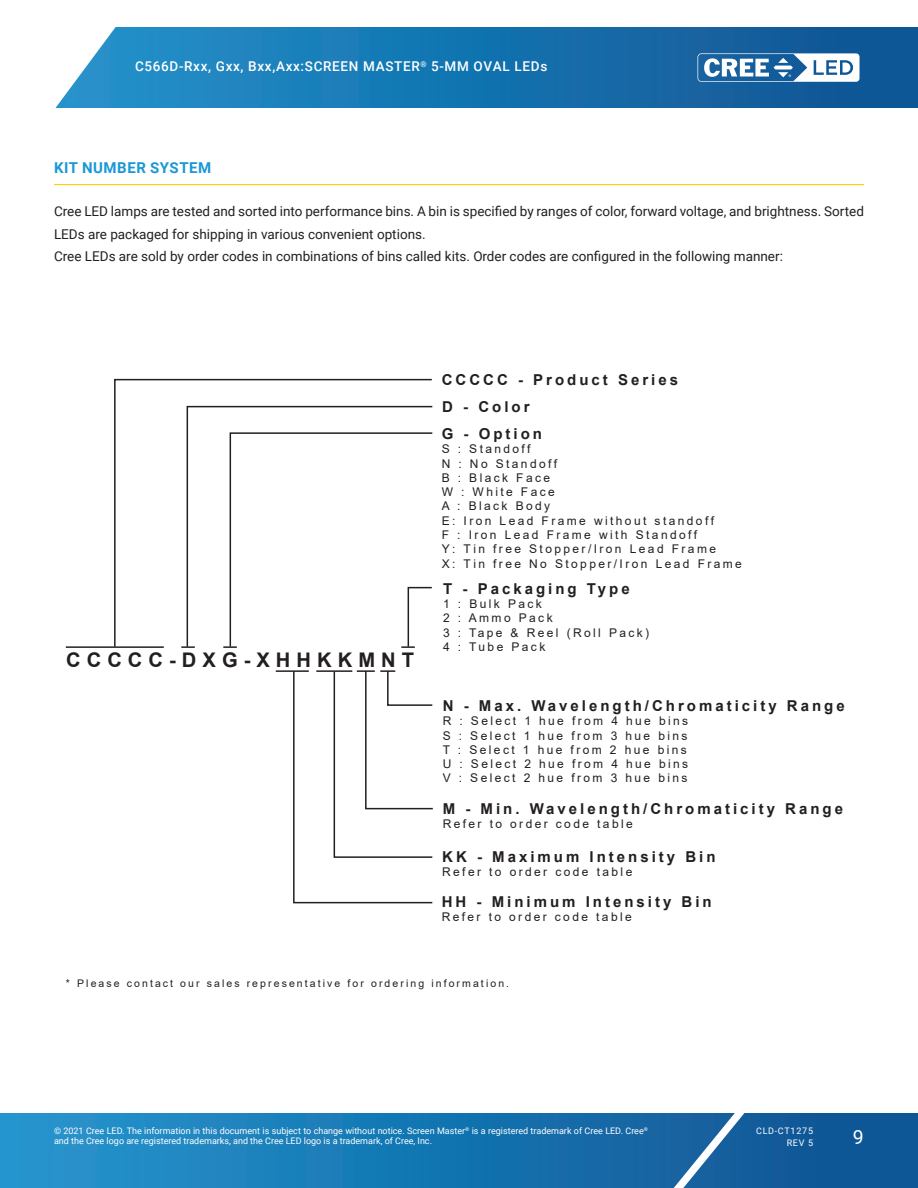
<style>
.page{position:relative;width:918px;height:1188px;background:#fff}
.page>*{position:absolute;margin:0;border:0;box-sizing:border-box;transform-origin:0 0}
.t1{font:700 20.1px "Arial";letter-spacing:.3em;color:#231f20}
.t2{font:19.5px "Roboto";color:#fff}
.t3{font:700 15px "Arial";letter-spacing:.2em;color:#231f20}
.t4{font:700 15px "Roboto";letter-spacing:.035em;color:#1a98d6}
.t5{font:13.5px/22.5px "Roboto";color:#231f20}
.t6{font:500 13.5px "Roboto";letter-spacing:.05em;color:#fff}
.t7{font:12px/14.4px "Arial";letter-spacing:.2em;color:#231f20}
.t8{font:10.5px "Arial";letter-spacing:.2em;color:#231f20}
.t9{font:9px/10.8px "Roboto";color:#fff}
.t10{font:9px/12px "Roboto";letter-spacing:.085em;color:#fff;text-align:right}
</style>
<div class="page">
<svg style="left:0;top:1113px;width:918px;height:75px;background:#1876b2"></svg>
<svg style="left:644px;top:1113px;width:117px;height:75px;background:#296da6"></svg>
<svg style="left:55px;top:27px;width:863px;height:81px;background:#2078b2"></svg>
<svg style="left:698px;top:53px;width:162px;height:29px"></svg>
<hr style="left:54px;top:184px;width:810px;height:1px;background:#fece08">
<hr style="left:66px;top:646px;width:98px;height:2px;background:#231f20">
<svg style="left:113px;top:378px;width:320px;height:270px"></svg>
<svg style="left:223px;top:646px;width:6px;height:2px"></svg>
<svg style="left:229px;top:432px;width:204px;height:216px"></svg>
<svg style="left:401px;top:586px;width:32px;height:62px"></svg>
<hr style="left:276px;top:670px;width:33px;height:2px;background:#231f20">
<svg style="left:292px;top:670px;width:141px;height:234px"></svg>
<p class="t6" style="left:135px;top:57px;width:414px">C566D-Rxx, Gxx, Bxx,Axx:SCREEN MASTER<sup>®</sup> 5-MM OVAL LEDs</p>
<p class="t4" style="left:54px;top:157px;width:159px">KIT NUMBER SYSTEM</p>
<p class="t5" style="left:54px;top:199px;width:811px">Cree LED lamps are tested and sorted into performance bins. A bin is specified by ranges of color, forward voltage, and brightness. Sorted<br>LEDs are packaged for shipping in various convenient options.<br>Cree LEDs are sold by order codes in combinations of bins called kits. Order codes are configured in the following manner:</p>
<p class="t3" style="left:442px;top:369px;width:238px">CCCCC - Product Series</p>
<p class="t3" style="left:442px;top:396px;width:89px">D - Color</p>
<h1 class="t1" style="left:66px;top:645px;width:349px">CCCCC-DXG-XHHKKMNT</h1>
<p class="t3" style="left:442px;top:423px;width:102px">G - Option</p>
<p class="t7" style="left:442px;top:442px;width:302px">S : Standoff<br>N : No Standoff<br>B : Black Face<br>W : White Face<br>A : Black Body<br>E: Iron Lead Frame without standoff<br>F : Iron Lead Frame with Standoff<br>Y: Tin free Stopper/Iron Lead Frame<br>X: Tin free No Stopper/Iron Lead Frame</p>
<p class="t3" style="left:443px;top:578px;width:188px">T - Packaging Type</p>
<p class="t7" style="left:443px;top:597px;width:208px">1 : Bulk Pack<br>2 : Ammo Pack<br>3 : Tape &amp; Reel (Roll Pack)<br>4 : Tube Pack</p>
<p class="t3" style="left:443px;top:695px;width:404px">N - Max. Wavelength/Chromaticity Range</p>
<p class="t7" style="left:443px;top:714px;width:247px;text-align:justify">R : Select 1 hue from 4 hue bins S : Select 1 hue from 3 hue bins T : Select 1 hue from 2 hue bins U : Select 2 hue from 4 hue bins V : Select 2 hue from 3 hue bins</p>
<p class="t3" style="left:443px;top:798px;width:402px">M - Min. Wavelength/Chromaticity Range</p>
<p class="t7" style="left:443px;top:817px;width:192px">Refer to order code table</p>
<p class="t3" style="left:442px;top:846px;width:275px">KK - Maximum Intensity Bin</p>
<p class="t7" style="left:442px;top:864px;width:192px">Refer to order code table</p>
<p class="t3" style="left:442px;top:891px;width:271px">HH - Minimum Intensity Bin</p>
<p class="t7" style="left:442px;top:910px;width:192px">Refer to order code table</p>
<p class="t8" style="left:66px;top:976px;width:445px">* Please contact our sales representative for ordering information.</p>
<p class="t9" style="left:54px;top:1125px;width:595px">© 2021 Cree LED. The information in this document is subject to change without notice. Screen Master<sup>®</sup> is a registered trademark of Cree LED. Cree<sup>® </sup>and the Cree logo are registered trademarks, and the Cree LED logo is a trademark, of Cree, Inc.</p>
<p class="t10" style="left:756px;top:1124px;width:58px">CLD-CT1275<br>REV 5</p>
<h2 class="t2" style="left:853px;top:1123px;width:12px">9</h2>
</div>
